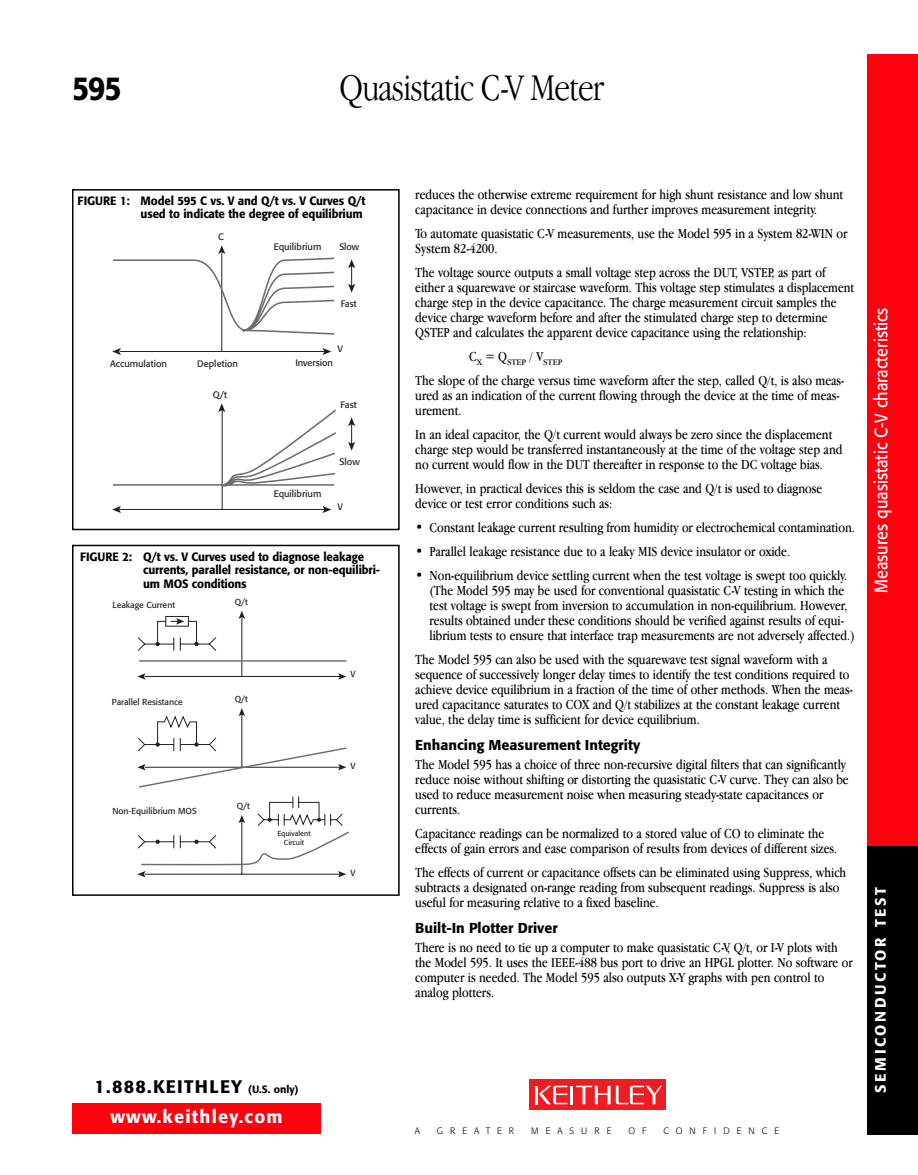
<style>
.page{position:relative;width:918px;height:1175px;background:#fff}
.page>*{position:absolute;margin:0;border:0;box-sizing:border-box;transform-origin:0 0}
.t1{font:300 condensed 39px "Garamond IT Cby BT";letter-spacing:-.025em;color:#000}
.t2{font:500 33px "Formata";color:#000;scale:.9 1}
.t3{font:18px "Formata";color:#fff;scale:.9 1}
.t4{font:500 18px "Formata";letter-spacing:.07em;color:#000}
.t5{font:500 18px "Formata";letter-spacing:.07em;color:#fff}
.t6{font:500 15px "Formata";letter-spacing:.175em;color:#fff}
.t7{font:condensed 14.25px/15px "Garamond IT Cby BT";color:#000}
.t8{font:500 14.25px "Formata";color:#000}
.t9{font:500 12px/13.5px "Formata";letter-spacing:-.01em;color:#000;text-align:right;scale:.95 1}
.t10{font:9.3px "Formata";color:#231f20}
.t11{font:300 9.15px "Formata";letter-spacing:.76em;color:#000}
.t12{font:condensed 8.85px "Garamond IT Cby BT";color:#000;scale:1.21 1}
.t13{font:8.7px "Formata";color:#231f20}
.t14{font:7.2px/8.7px "Formata";color:#231f20;text-align:center}
.s1{font-size:10.5px}
</style>
<div class="page">
<div style="left:867px;top:54px;width:51px;height:792px;background:#ff000f"></div>
<div style="left:867px;top:846px;width:51px;height:288px;background:#000"></div>
<div style="left:72px;top:1103px;width:249px;height:30px;background:#ff000f"></div>
<div style="left:529px;top:1079px;width:137px;height:31px;background:#ee1d23"></div>
<hr style="left:570px;top:1085px;width:3px;height:19px;background:#fff">
<svg style="left:536px;top:1085px;width:31px;height:19px"></svg>
<svg style="left:576px;top:1085px;width:86px;height:19px"></svg>
<hr style="left:113px;top:484px;width:221px;height:2px;background:#6c6d70">
<hr style="left:120px;top:351px;width:207px;height:1px;background:#231f20">
<hr style="left:221px;top:253px;width:1px;height:98px;background:#231f20">
<hr style="left:119px;top:509px;width:206px;height:1px;background:#231f20">
<hr style="left:222px;top:406px;width:1px;height:103px;background:#231f20">
<svg style="left:112px;top:348px;width:9px;height:7px"></svg>
<svg style="left:113px;top:245px;width:222px;height:90px"></svg>
<svg style="left:323px;top:348px;width:8px;height:7px"></svg>
<svg style="left:348px;top:259px;width:7px;height:34px"></svg>
<svg style="left:348px;top:417px;width:7px;height:34px"></svg>
<svg style="left:112px;top:506px;width:9px;height:7px"></svg>
<svg style="left:323px;top:506px;width:8px;height:7px"></svg>
<svg style="left:218px;top:403px;width:119px;height:84px"></svg>
<div style="left:72px;top:189px;width:328px;height:341px;border:2px solid #000"></div>
<svg style="left:137px;top:611px;width:212px;height:266px"></svg>
<div style="left:72px;top:544px;width:328px;height:352px;border:2px solid #000"></div>
<h2 class="t2" style="left:72px;top:73px;width:57px">595</h2>
<h1 class="t1" style="left:340px;top:72px;width:266px">Quasistatic C-V Meter</h1>
<p class="t9" style="left:78px;top:195px;width:305px">FIGURE 1: Model 595 C vs. V and Q/t vs. V Curves Q/t used to indicate the degree of equilibrium</p>
<p class="t10" style="left:218px;top:232px;width:7px">C</p>
<p class="t10" style="left:274px;top:243px;width:49px">Equilibrium</p>
<p class="t10" style="left:339px;top:243px;width:21px">Slow</p>
<p class="t10" style="left:341px;top:299px;width:17px">Fast</p>
<p class="t10" style="left:338px;top:344px;width:7px">V</p>
<p class="t10" style="left:110px;top:359px;width:58px">Accumulation</p>
<p class="t10" style="left:197px;top:359px;width:42px">Depletion</p>
<p class="t10" style="left:295px;top:358px;width:39px">Inversion</p>
<p class="t10" style="left:213px;top:390px;width:16px">Q/t</p>
<p class="t10" style="left:341px;top:401px;width:18px">Fast</p>
<p class="t10" style="left:274px;top:489px;width:49px">Equilibrium</p>
<p class="t10" style="left:339px;top:457px;width:22px">Slow</p>
<p class="t10" style="left:338px;top:502px;width:7px">V</p>
<p class="t9" style="left:143px;top:551px;width:251px;text-align:left;text-indent:-63px">FIGURE 2: Q/t vs. V Curves used to diagnose leakage currents, parallel resistance, or non-equilibri&shy;um MOS conditions</p>
<p class="t13" style="left:113px;top:601px;width:64px">Leakage Current</p>
<p class="t13" style="left:235px;top:598px;width:15px">Q/t</p>
<p class="t13" style="left:350px;top:670px;width:7px">V</p>
<p class="t13" style="left:112px;top:698px;width:72px">Parallel Resistance</p>
<p class="t13" style="left:235px;top:695px;width:15px">Q/t</p>
<p class="t13" style="left:350px;top:762px;width:7px">V</p>
<p class="t13" style="left:112px;top:807px;width:86px">Non-Equilibrium MOS</p>
<p class="t13" style="left:237px;top:801px;width:15px">Q/t</p>
<p class="t14" style="left:277px;top:830px;width:35px">Equivalent<br>Circuit</p>
<p class="t13" style="left:350px;top:869px;width:7px">V</p>
<p class="t4" style="left:95px;top:1078px;width:205px">1.888.KEITHLEY <span class="s1">(U.S. only)</span></p>
<p class="t5" style="left:110px;top:1109px;width:174px">www.keithley.com</p>
<p class="t7" style="left:415px;top:188px;width:430px">reduces the otherwise extreme requirement for high shunt resistance and low shunt capacitance in device connections and further improves measurement integrity.</p>
<p class="t7" style="left:415px;top:227px;width:434px">To automate quasistatic C-V measurements, use the Model 595 in a System 82-WIN or<br>System 82-4200.</p>
<p class="t7" style="left:415px;top:266px;width:441px">The voltage source outputs a small voltage step across the DUT, VSTEP, as part of either a squarewave or staircase waveform. This voltage step stimulates a displacement charge step in the device capacitance. The charge measurement circuit samples the device charge waveform before and after the stimulated charge step to determine QSTEP and calculates the apparent device capacitance using the relationship:</p>
<p class="t12" style="left:469px;top:358px;width:78px"><sup>C</sup>X <sup>=</sup> <sup>Q</sup>STEP <sup>/</sup> <sup>V</sup>STEP</p>
<p class="t7" style="left:415px;top:374px;width:431px">The slope of the charge versus time waveform after the step, called Q/t, is also meas&shy;ured as an indication of the current flowing through the device at the time of meas&shy;urement.</p>
<p class="t7" style="left:415px;top:428px;width:429px">In an ideal capacitor, the Q/t current would always be zero since the displacement charge step would be transferred instantaneously at the time of the voltage step and no current would flow in the DUT thereafter in response to the DC voltage bias.</p>
<p class="t7" style="left:415px;top:482px;width:408px">However, in practical devices this is seldom the case and Q/t is used to diagnose device or test error conditions such as:</p>
<p class="t7" style="left:415px;top:521px;width:441px">• Constant leakage current resulting from humidity or electrochemical contamination.</p>
<p class="t7" style="left:415px;top:545px;width:376px">• Parallel leakage resistance due to a leaky MIS device insulator or oxide.</p>
<p class="t7" style="left:430px;top:569px;width:427px;text-indent:-14px">• Non-equilibrium device settling current when the test voltage is swept too quickly. (The Model 595 may be used for conventional quasistatic C-V testing in which the test voltage is swept from inversion to accumulation in non-equilibrium. However, results obtained under these conditions should be verified against results of equi&shy;librium tests to ensure that interface trap measurements are not adversely affected.)</p>
<p class="t7" style="left:415px;top:653px;width:439px">The Model 595 can also be used with the squarewave test signal waveform with a sequence of successively longer delay times to identify the test conditions required to achieve device equilibrium in a fraction of the time of other methods. When the meas&shy;ured capacitance saturates to COX and Q/t stabilizes at the constant leakage current value, the delay time is sufficient for device equilibrium.</p>
<p class="t8" style="left:415px;top:738px;width:226px">Enhancing Measurement Integrity</p>
<p class="t7" style="left:415px;top:758px;width:435px">The Model 595 has a choice of three non-recursive digital filters that can significantly reduce noise without shifting or distorting the quasistatic C-V curve. They can also be used to reduce measurement noise when measuring steady-state capacitances or currents.</p>
<p class="t7" style="left:415px;top:827px;width:424px">Capacitance readings can be normalized to a stored value of CO to eliminate the effects of gain errors and ease comparison of results from devices of different sizes.</p>
<p class="t7" style="left:415px;top:866px;width:432px">The effects of current or capacitance offsets can be eliminated using Suppress, which subtracts a designated on-range reading from subsequent readings. Suppress is also useful for measuring relative to a fixed baseline.</p>
<p class="t8" style="left:415px;top:921px;width:144px">Built-In Plotter Driver</p>
<p class="t7" style="left:415px;top:941px;width:439px">There is no need to tie up a computer to make quasistatic C-V, Q/t, or I-V plots with the Model 595. It uses the IEEE-488 bus port to drive an HPGL plotter. No software or computer is needed. The Model 595 also outputs X-Y graphs with pen control to analog plotters.</p>
<p class="t11" style="left:415px;top:1126px;width:7px">A</p>
<p class="t11" style="left:437px;top:1126px;width:79px">GREATER</p>
<p class="t11" style="left:531px;top:1126px;width:82px">MEASURE</p>
<p class="t11" style="left:629px;top:1126px;width:19px">O F</p>
<p class="t11" style="left:663px;top:1126px;width:117px">CONFIDENCE</p>
<p class="t3" style="left:873px;top:592px;width:318px;rotate:-90deg">Measures quasistatic C-V characteristics</p>
<p class="t6" style="left:874px;top:1093px;width:207px;rotate:-90deg">SEMICONDUCTOR TEST</p>
</div>
